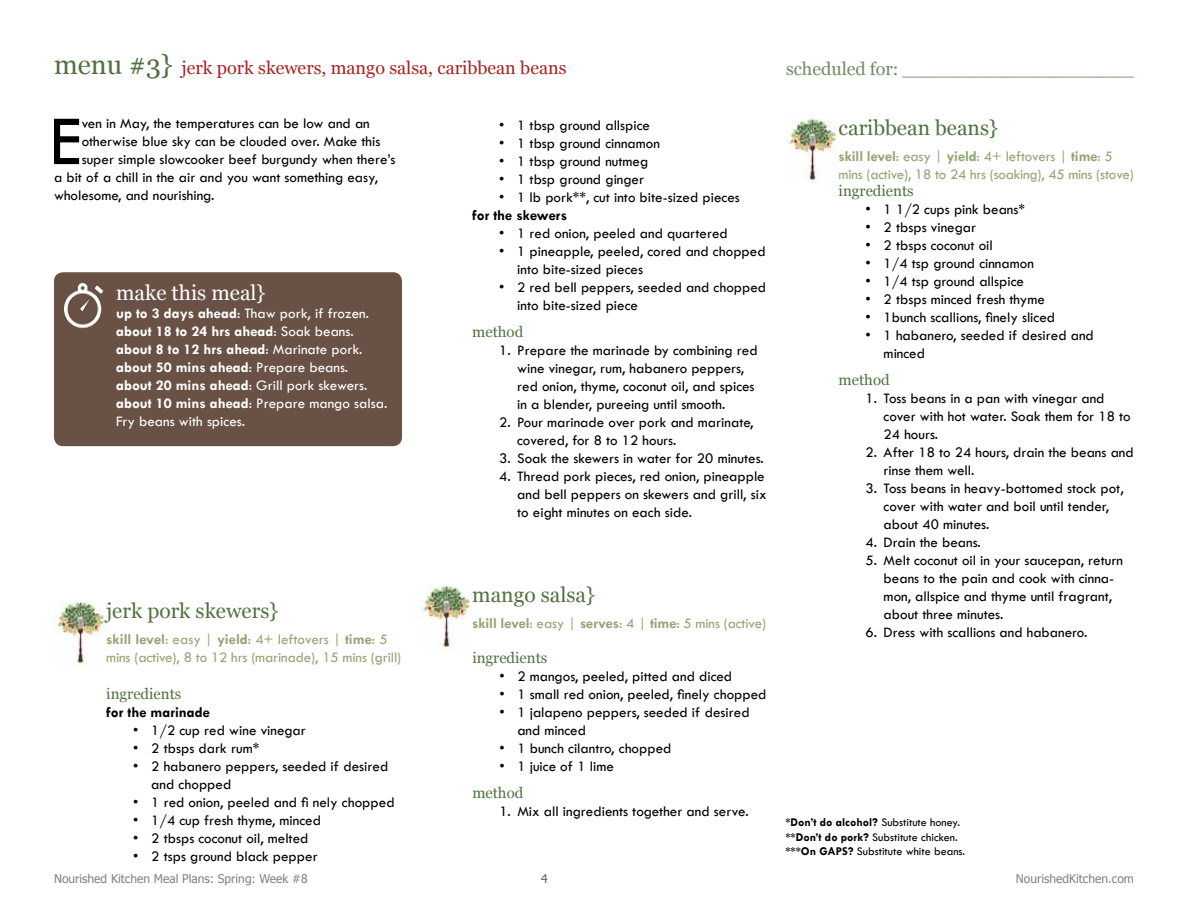
<style>
.page{position:relative;width:1188px;height:918px;background:#fff}
.page>*{position:absolute;margin:0;border:0;box-sizing:border-box;transform-origin:0 0}
.t1{font:72.9px "Tw Cen";color:#000}
.t2{font:27px "Georgia";color:#50723f}
.t3{font:21px "Georgia";color:#50723f}
.t4{font:21px "Georgia";color:#fff}
.t5{font:18px "Georgia";color:#a72123}
.t6{font:18px "Georgia";color:#748a63}
.t7{font:15px/18px "Tw Cen";color:#000}
.t8{font:15px/18px "Tw Cen";letter-spacing:-.01em;color:#94a575}
.t9{font:15px/18px "Tw Cen";color:#fff}
.t10{font:15px "Georgia";color:#50723f}
.t11{font:700 15px "Tw Cen";color:#000}
.t12{font:12px/14.4px "Tw Cen";color:#000}
.t13{font:12px "Tahoma";color:#808285}
.t14{font:12px "Tahoma";color:#636466}
.s1{font-weight:700}
</style>
<div class="page">
<img style="left:54px;top:602px;width:52px;height:64px">
<img style="left:420px;top:586px;width:52px;height:64px">
<img style="left:786px;top:119px;width:52px;height:64px">
<div style="left:54px;top:272px;width:348px;height:174px;background:#695245;border-radius:9px"></div>
<img style="left:54px;top:277px;width:50px;height:52px">
<h2 class="t2" style="left:54px;top:49px;width:120px">menu #3}</h2>
<p class="t6" style="left:786px;top:58px;width:349px">scheduled for: ____________________</p>
<p class="t5" style="left:182px;top:57px;width:386px">jerk pork skewers, mango salsa, caribbean beans</p>
<h1 class="t1" style="left:50px;top:97px;width:33px">E</h1>
<p class="t7" style="left:82px;top:114px;width:290px">ven in May, the temperatures can be low and an</p>
<p class="t7" style="left:82px;top:132px;width:300px">otherwise blue sky can be clouded over. Make this</p>
<p class="t7" style="left:82px;top:150px;width:315px">super simple slowcooker beef burgundy when there’s</p>
<p class="t7" style="left:54px;top:168px;width:325px">a bit of a chill in the air and you want something easy,</p>
<p class="t7" style="left:54px;top:186px;width:162px">wholesome, and nourishing.</p>
<h3 class="t4" style="left:116px;top:280px;width:151px">make this meal}</h3>
<p class="t9" style="left:116px;top:304px;width:273px"><span class="s1">up to 3 days ahead</span>: Thaw pork, if frozen. <span class="s1">about 18 to 24 hrs ahead</span>: Soak beans. <span class="s1">about 8 to 12 hrs ahead</span>: Marinate pork. <span class="s1">about 50 mins ahead</span>: Prepare beans. <span class="s1">about 20 mins ahead</span>: Grill pork skewers. <span class="s1">about 10 mins ahead</span>: Prepare mango salsa.<br>Fry beans with spices.</p>
<h3 class="t3" style="left:106px;top:598px;width:174px">jerk pork skewers}</h3>
<p class="t8" style="left:106px;top:630px;width:297px"><span class="s1">skill level</span>: easy | <span class="s1">yield</span>: 4+ leftovers | <span class="s1">time</span>: 5 mins (active), 8 to 12 hrs (marinade), 15 mins (grill)</p>
<p class="t10" style="left:106px;top:685px;width:77px">ingredients</p>
<p class="t11" style="left:106px;top:703px;width:105px">for the marinade</p>
<p class="t7" style="left:133px;top:721px;width:174px">• 1/2 cup red wine vinegar</p>
<p class="t7" style="left:133px;top:739px;width:128px">• 2 tbsps dark rum*</p>
<p class="t7" style="left:151px;top:757px;width:239px;text-indent:-18px">• 2 habanero peppers, seeded if desired and chopped</p>
<p class="t7" style="left:133px;top:793px;width:263px">• 1 red onion, peeled and fi nely chopped</p>
<p class="t7" style="left:133px;top:811px;width:189px">• 1/4 cup fresh thyme, minced</p>
<p class="t7" style="left:133px;top:829px;width:177px">• 2 tbsps coconut oil, melted</p>
<p class="t7" style="left:133px;top:847px;width:186px">• 2 tsps ground black pepper</p>
<p class="t7" style="left:499px;top:116px;width:152px">• 1 tbsp ground allspice</p>
<p class="t7" style="left:499px;top:134px;width:162px">• 1 tbsp ground cinnamon</p>
<p class="t7" style="left:499px;top:152px;width:151px">• 1 tbsp ground nutmeg</p>
<p class="t7" style="left:499px;top:170px;width:146px">• 1 tbsp ground ginger</p>
<p class="t7" style="left:499px;top:188px;width:242px">• 1 lb pork**, cut into bite-sized pieces</p>
<p class="t11" style="left:472px;top:206px;width:96px">for the skewers</p>
<p class="t7" style="left:499px;top:224px;width:230px">• 1 red onion, peeled and quartered</p>
<p class="t7" style="left:517px;top:242px;width:250px;text-indent:-18px">• 1 pineapple, peeled, cored and chopped into bite-sized pieces</p>
<p class="t7" style="left:517px;top:278px;width:250px;text-indent:-18px">• 2 red bell peppers, seeded and chopped into bite-sized piece</p>
<p class="t10" style="left:472px;top:322px;width:53px">method</p>
<p class="t7" style="left:517px;top:341px;width:242px;text-indent:-18px">1. Prepare the marinade by combining red wine vinegar, rum, habanero peppers, red onion, thyme, coconut oil, and spices in a blender, pureeing until smooth.</p>
<p class="t7" style="left:517px;top:413px;width:238px;text-indent:-18px">2. Pour marinade over pork and marinate, covered, for 8 to 12 hours.</p>
<p class="t7" style="left:499px;top:449px;width:266px">3. Soak the skewers in water for 20 minutes.</p>
<p class="t7" style="left:517px;top:467px;width:251px;text-align:justify;text-indent:-18px">4. Thread pork pieces, red onion, pineapple and bell peppers on skewers and grill, six to eight minutes on each side.</p>
<h3 class="t3" style="left:472px;top:582px;width:124px">mango salsa}</h3>
<p class="t8" style="left:472px;top:614px;width:295px"><span class="s1">skill level</span>: easy | <span class="s1">serves</span>: 4 | <span class="s1">time</span>: 5 mins (active)</p>
<p class="t10" style="left:472px;top:649px;width:77px">ingredients</p>
<p class="t7" style="left:499px;top:667px;width:234px">• 2 mangos, peeled, pitted and diced</p>
<p class="t7" style="left:499px;top:685px;width:269px">• 1 small red onion, peeled, finely chopped</p>
<p class="t7" style="left:517px;top:703px;width:234px;text-indent:-18px">• 1 jalapeno peppers, seeded if desired and minced</p>
<p class="t7" style="left:499px;top:739px;width:174px">• 1 bunch cilantro, chopped</p>
<p class="t7" style="left:499px;top:757px;width:116px">• 1 juice of 1 lime</p>
<p class="t10" style="left:472px;top:784px;width:53px">method</p>
<p class="t7" style="left:499px;top:802px;width:251px">1. Mix all ingredients together and serve.</p>
<h3 class="t3" style="left:839px;top:115px;width:161px">caribbean beans}</h3>
<p class="t8" style="left:839px;top:147px;width:297px"><span class="s1">skill level</span>: easy | <span class="s1">yield</span>: 4+ leftovers | <span class="s1">time</span>: 5 mins (active), 18 to 24 hrs (soaking), 45 mins (stove)</p>
<p class="t10" style="left:839px;top:182px;width:77px">ingredients</p>
<p class="t7" style="left:866px;top:200px;width:161px">• 1 1/2 cups pink beans*</p>
<p class="t7" style="left:866px;top:218px;width:112px">• 2 tbsps vinegar</p>
<p class="t7" style="left:866px;top:236px;width:129px">• 2 tbsps coconut oil</p>
<p class="t7" style="left:866px;top:254px;width:170px">• 1/4 tsp ground cinnamon</p>
<p class="t7" style="left:866px;top:272px;width:160px">• 1/4 tsp ground allspice</p>
<p class="t7" style="left:866px;top:290px;width:181px">• 2 tbsps minced fresh thyme</p>
<p class="t7" style="left:866px;top:308px;width:191px">• 1bunch scallions, finely sliced</p>
<p class="t7" style="left:884px;top:326px;width:212px;text-indent:-18px">• 1 habanero, seeded if desired and minced</p>
<p class="t10" style="left:839px;top:371px;width:53px">method</p>
<p class="t7" style="left:884px;top:389px;width:248px;text-indent:-18px">1. Toss beans in a pan with vinegar and cover with hot water. Soak them for 18 to<br>24 hours.</p>
<p class="t7" style="left:884px;top:443px;width:252px;text-indent:-18px">2. After 18 to 24 hours, drain the beans and rinse them well.</p>
<p class="t7" style="left:884px;top:479px;width:241px;text-indent:-18px">3. Toss beans in heavy-bottomed stock pot, cover with water and boil until tender, about 40 minutes.</p>
<p class="t7" style="left:866px;top:533px;width:117px">4. Drain the beans.</p>
<p class="t7" style="left:884px;top:551px;width:241px;text-indent:-18px">5. Melt coconut oil in your saucepan, return beans to the pain and cook with cinna&shy;mon, allspice and thyme until fragrant, about three minutes.</p>
<p class="t7" style="left:866px;top:623px;width:223px">6. Dress with scallions and habanero.</p>
<p class="t12" style="left:786px;top:815px;width:181px"><span class="s1">*Don’t do alcohol?</span> Substitute honey. <span class="s1">**Don’t do pork?</span> Substitute chicken. <span class="s1">***On GAPS?</span> Substitute white beans.</p>
<p class="t13" style="left:54px;top:871px;width:255px">Nourished Kitchen Meal Plans: Spring: Week #8</p>
<p class="t14" style="left:541px;top:871px;width:8px">4</p>
<p class="t13" style="left:1016px;top:871px;width:120px">NourishedKitchen.com</p>
</div>
